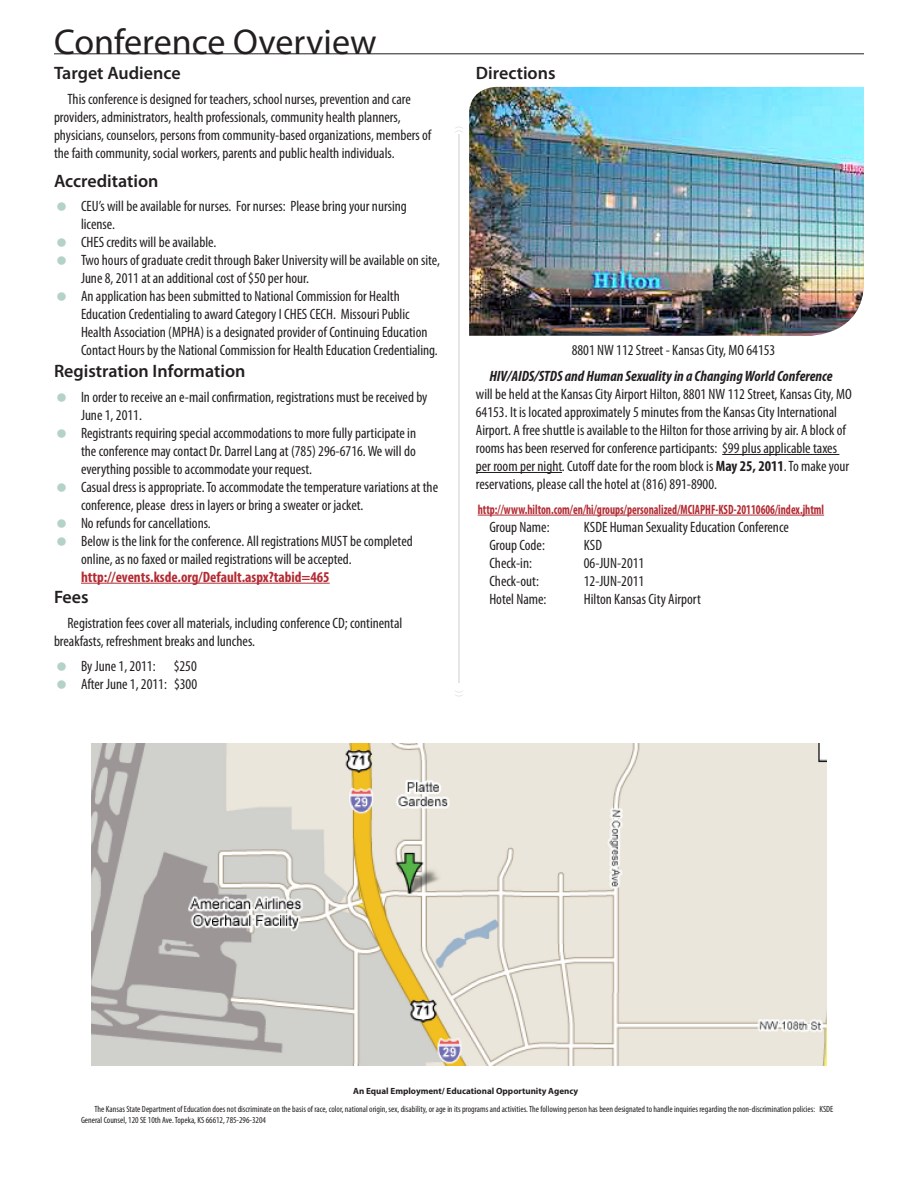
<style>
.page{position:relative;width:918px;height:1188px;background:#fff}
.page>*{position:absolute;margin:0;border:0;box-sizing:border-box;transform-origin:0 0}
.Headers{font:36px "Myriad Pro";color:#231f20}
.Time{font:600 18px "Myriad Pro";color:#231f20}
.Bulleted-indented{font:condensed 15px/18px "Myriad Pro";color:#231f20}
.t1{font:700 condensed 13.5px "Myriad Pro";color:#b32b33;scale:.83 1}
.t2{font:condensed 9px/10.8px "Myriad Pro";color:#231f20}
.t3{font:700 9px "Myriad Pro";color:#231f20}
.s1{font-weight:700;color:#b32b33}
.s2{font-weight:700;font-style:italic}
.s3{font-weight:700}
</style>
<div class="page">
<hr style="left:458px;top:134px;width:2px;height:549px;background:#e4e8e3">
<svg style="left:455px;top:126px;width:8px;height:7px"></svg>
<svg style="left:455px;top:691px;width:8px;height:6px"></svg>
<hr style="left:81px;top:583px;width:249px;height:1px;background:#b32b33">
<hr style="left:722px;top:454px;width:117px;height:1px;background:#231f20">
<hr style="left:476px;top:472px;width:86px;height:1px;background:#231f20">
<hr style="left:478px;top:515px;width:346px;height:1px;background:#b32b33">
<img style="left:469px;top:87px;width:395px;height:249px">
<img style="left:92px;top:744px;width:734px;height:322px">
<hr style="left:54px;top:54px;width:810px;height:1px;background:#231f20">
<p class="Headers" style="left:54px;top:20px;width:324px">Conference Overview</p>
<p class="Time" style="left:54px;top:62px;width:128px">Target Audience</p>
<p class="Bulleted-indented" style="left:54px;top:90px;width:379px;text-indent:14px">This conference is designed for teachers, school nurses, prevention and care providers, administrators, health professionals, community health planners, physicians, counselors, persons from community-based organizations, members of the faith community, social workers, parents and public health individuals.</p>
<p class="Time" style="left:54px;top:169px;width:106px">Accreditation</p>
<p class="Bulleted-indented" style="left:81px;top:197px;width:327px">CEU’s will be available for nurses. For nurses: Please bring your nursing license.</p>
<p class="Bulleted-indented" style="left:81px;top:233px;width:137px">CHES credits will be available.</p>
<p class="Bulleted-indented" style="left:81px;top:251px;width:361px">Two hours of graduate credit through Baker University will be available on site,<br>June 8, 2011 at an additional cost of $50 per hour.</p>
<p class="Bulleted-indented" style="left:81px;top:287px;width:358px">An application has been submitted to National Commission for Health Education Credentialing to award Category I CHES CECH. Missouri Public Health Association (MPHA) is a designated provider of Continuing Education Contact Hours by the National Commission for Health Education Credentialing.</p>
<p class="Time" style="left:54px;top:359px;width:193px">Registration Information</p>
<p class="Bulleted-indented" style="left:81px;top:388px;width:348px">In order to receive an e-mail confirmation, registrations must be received by<br>June 1, 2011.</p>
<p class="Bulleted-indented" style="left:81px;top:424px;width:337px;text-align:justify">Registrants requiring special accommodations to more fully participate in the conference may contact Dr. Darrel Lang at (785) 296-6716. We will do everything possible to accommodate your request.</p>
<p class="Bulleted-indented" style="left:81px;top:478px;width:359px">Casual dress is appropriate. To accommodate the temperature variations at the conference, please dress in layers or bring a sweater or jacket.</p>
<p class="Bulleted-indented" style="left:81px;top:514px;width:131px">No refunds for cancellations.</p>
<p class="Bulleted-indented" style="left:81px;top:532px;width:333px">Below is the link for the conference. All registrations MUST be completed online, as no faxed or mailed registrations will be accepted. <span class="s1">http://events.ksde.org/Default.aspx?tabid=465</span></p>
<p class="Time" style="left:54px;top:586px;width:36px">Fees</p>
<p class="Bulleted-indented" style="left:54px;top:614px;width:350px;text-indent:14px">Registration fees cover all materials, including conference CD; continental breakfasts, refreshment breaks and lunches.</p>
<p class="Bulleted-indented" style="left:81px;top:657px;width:117px">By June 1, 2011: $250</p>
<p class="Bulleted-indented" style="left:81px;top:675px;width:118px">After June 1, 2011: $300</p>
<p class="Time" style="left:476px;top:62px;width:81px">Directions</p>
<p class="Bulleted-indented" style="left:572px;top:341px;width:205px">8801 NW 112 Street - Kansas City, MO 64153</p>
<p class="Bulleted-indented" style="left:476px;top:367px;width:377px;text-indent:14px"><span class="s2">HIV/AIDS/STDS and Human Sexuality in a Changing World Conference </span>will be held at the Kansas City Airport Hilton, 8801 NW 112 Street, Kansas City, MO 64153. It is located approximately 5 minutes from the Kansas City International Airport. A free shuttle is available to the Hilton for those arriving by air. A block of rooms has been reserved for conference participants: $99 plus applicable taxes per room per night. Cutoff date for the room block is <span class="s3">May 25, 2011</span>. To make your reservations, please call the hotel at (816) 891-8900.</p>
<p class="t1" style="left:478px;top:501px;width:419px">http://www.hilton.com/en/hi/groups/personalized/MCIAPHF-KSD-20110606/index.jhtml</p>
<p class="Bulleted-indented" style="left:489px;top:518px;width:62px">Group Name:</p>
<p class="Bulleted-indented" style="left:584px;top:518px;width:207px">KSDE Human Sexuality Education Conference</p>
<p class="Bulleted-indented" style="left:489px;top:536px;width:57px">Group Code:</p>
<p class="Bulleted-indented" style="left:584px;top:536px;width:20px">KSD</p>
<p class="Bulleted-indented" style="left:489px;top:554px;width:44px">Check-in:</p>
<p class="Bulleted-indented" style="left:584px;top:554px;width:62px">06-JUN-2011</p>
<p class="Bulleted-indented" style="left:489px;top:572px;width:51px">Check-out:</p>
<p class="Bulleted-indented" style="left:584px;top:572px;width:62px">12-JUN-2011</p>
<p class="Bulleted-indented" style="left:489px;top:590px;width:59px">Hotel Name:</p>
<p class="Bulleted-indented" style="left:584px;top:590px;width:118px">Hilton Kansas City Airport</p>
<p class="t3" style="left:353px;top:1085px;width:227px">An Equal Employment/ Educational Opportunity Agency</p>
<p class="t2" style="left:81px;top:1103px;width:754px;text-indent:14px">The Kansas State Department of Education does not discriminate on the basis of race, color, national origin, sex, disability, or age in its programs and activities. The following person has been designated to handle inquiries regarding the non-discrimination policies: KSDE<br>General Counsel, 120 SE 10th Ave. Topeka, KS 66612, 785-296-3204</p>
</div>
